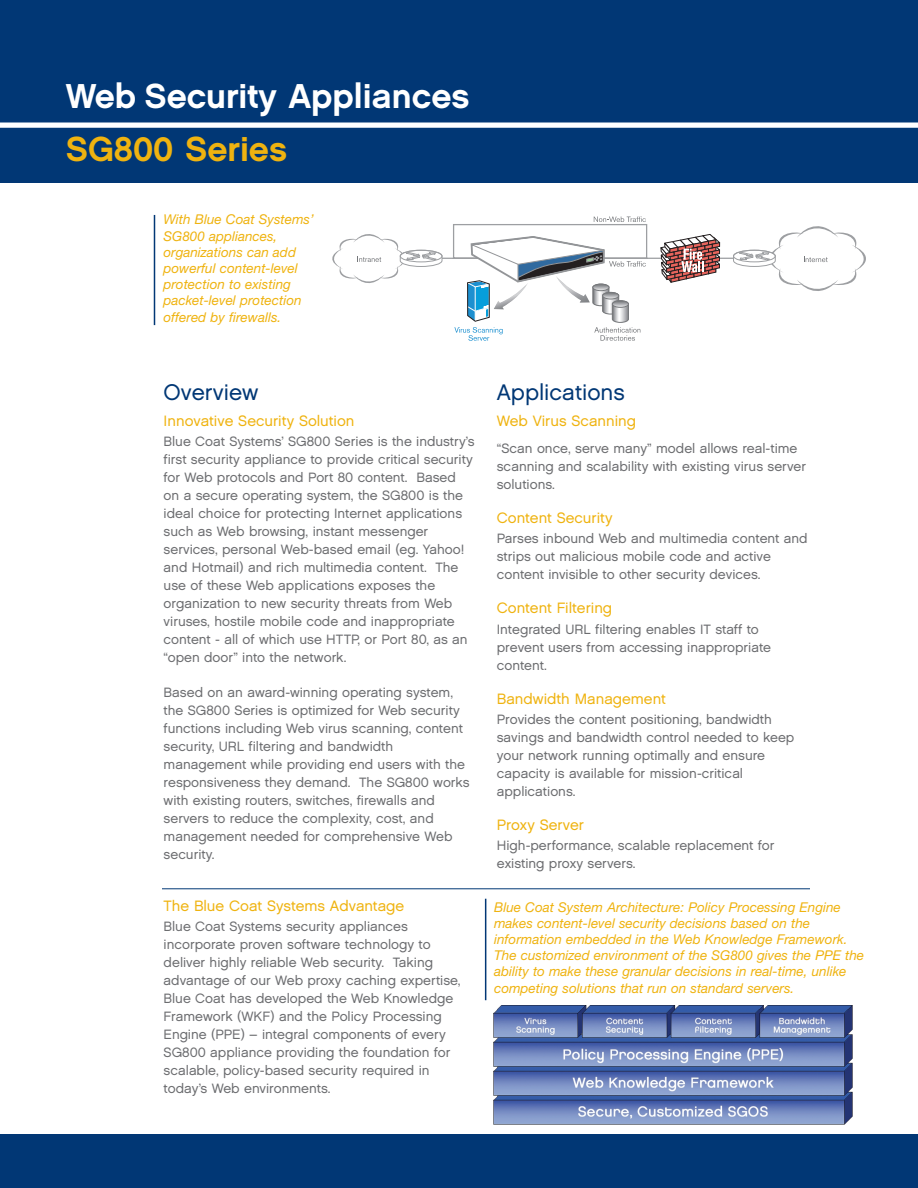
<style>
.page{position:relative;width:918px;height:1188px;background:#fff}
.page>*{position:absolute;margin:0;border:0;box-sizing:border-box;transform-origin:0 0}
.t1{font:34.5px "Chalet New York Nineteen Sixty";color:#fff}
.t2{font:34.5px "Chalet New York Nineteen Sixty";color:#efb310}
.t3{font:22.5px "Chalet London Nineteen Sixty";color:#013775}
.t4{font:15px "Chalet London Nineteen Sixty";color:#efb310}
.t5{font:13.5px/18px "Chalet London Nineteen Sixty";color:#6c6d70}
.t6{font:italic 13.5px/16.2px "Helvetica Neue";color:#efb310}
</style>
<div class="page">
<div style="left:0;top:0;width:918px;height:183px;background:#013775"></div>
<div style="left:0;top:1134px;width:918px;height:54px;background:#013775"></div>
<svg style="left:332px;top:217px;width:534px;height:124px"></svg>
<div style="left:0;top:123px;width:918px;height:5px;background:#fff"></div>
<hr style="left:162px;top:888px;width:648px;height:1px;background:#013775">
<hr style="left:154px;top:215px;width:1px;height:110px;background:#013775">
<hr style="left:485px;top:899px;width:1px;height:101px;background:#013775">
<img style="left:493px;top:1006px;width:359px;height:119px">
<h1 class="t1" style="left:66px;top:82px;width:405px">Web Security Appliances</h1>
<h1 class="t2" style="left:66px;top:135px;width:223px">SG800 Series</h1>
<p class="t6" style="left:164px;top:213px;width:152px">With Blue Coat Systems’<br>SG800 appliances, organizations can add powerful content-level protection to existing packet-level protection offered by firewalls.</p>
<h2 class="t3" style="left:164px;top:379px;width:96px">Overview</h2>
<p class="t4" style="left:164px;top:412px;width:192px">Innovative Security Solution</p>
<p class="t5" style="left:164px;top:433px;width:312px">Blue Coat Systems’ SG800 Series is the industry’s first security appliance to provide critical security for Web protocols and Port 80 content. Based on a secure operating system, the SG800 is the ideal choice for protecting Internet applications such as Web browsing, instant messenger services, personal Web-based email (eg. Yahoo! and Hotmail) and rich multimedia content. The use of these Web applications exposes the organization to new security threats from Web viruses, hostile mobile code and inappropriate content - all of which use HTTP, or Port 80, as an “open door” into the network.</p>
<p class="t5" style="left:164px;top:683px;width:307px">Based on an award-winning operating system, the SG800 Series is optimized for Web security functions including Web virus scanning, content security, URL filtering and bandwidth management while providing end users with the responsiveness they demand. The SG800 works with existing routers, switches, firewalls and servers to reduce the complexity, cost, and management needed for comprehensive Web security.</p>
<p class="t4" style="left:164px;top:897px;width:242px">The Blue Coat Systems Advantage</p>
<p class="t5" style="left:164px;top:917px;width:299px">Blue Coat Systems security appliances incorporate proven software technology to deliver highly reliable Web security. Taking advantage of our Web proxy caching expertise, Blue Coat has developed the Web Knowledge Framework (WKF) and the Policy Processing Engine (PPE) – integral components of every SG800 appliance providing the foundation for scalable, policy-based security required in today’s Web environments.</p>
<h2 class="t3" style="left:497px;top:379px;width:129px">Applications</h2>
<p class="t4" style="left:497px;top:412px;width:141px">Web Virus Scanning</p>
<p class="t5" style="left:497px;top:439px;width:311px">“Scan once, serve many” model allows real-time scanning and scalability with existing virus server solutions.</p>
<p class="t4" style="left:497px;top:509px;width:117px">Content Security</p>
<p class="t5" style="left:497px;top:530px;width:312px">Parses inbound Web and multimedia content and strips out malicious mobile code and active content invisible to other security devices.</p>
<p class="t4" style="left:497px;top:600px;width:117px">Content Filtering</p>
<p class="t5" style="left:497px;top:620px;width:276px">Integrated URL filtering enables IT staff to prevent users from accessing inappropriate content.</p>
<p class="t4" style="left:497px;top:690px;width:171px">Bandwidth Management</p>
<p class="t5" style="left:497px;top:710px;width:299px">Provides the content positioning, bandwidth savings and bandwidth control needed to keep your network running optimally and ensure capacity is available for mission-critical applications.</p>
<p class="t4" style="left:497px;top:816px;width:89px">Proxy Server</p>
<p class="t5" style="left:497px;top:837px;width:279px">High-performance, scalable replacement for existing proxy servers.</p>
<p class="t6" style="left:494px;top:900px;width:372px">Blue Coat System Architecture: Policy Processing Engine makes content-level security decisions based on the information embedded in the Web Knowledge Framework.<br>The customized environment of the SG800 gives the PPE the ability to make these granular decisions in real-time, unlike competing solutions that run on standard servers.</p>
</div>
